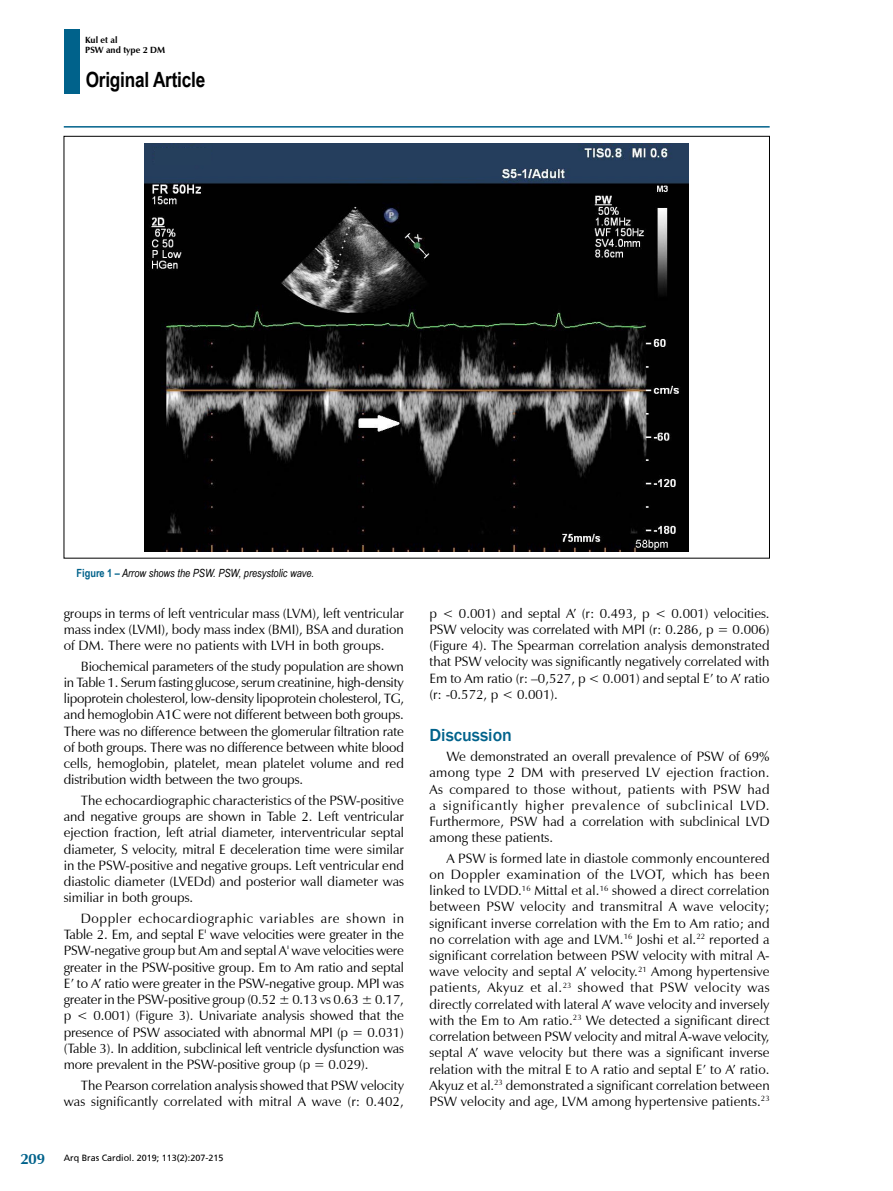
<style>
.page{position:relative;width:893px;height:1191px;background:#fff}
.page>*{position:absolute;margin:0;border:0;box-sizing:border-box;transform-origin:0 0}
.t1{font:700 21px "Arial Narrow";letter-spacing:-.01em;color:#000}
.t2{font:500 18px "Franklin Gothic";color:#00628b}
.t3{font:700 15px "Zapf Humanist 601 BT";color:#00628b}
.t4{font:13.5px/16.2px "Zapf Humanist 601 BT";color:#000;text-align:justify}
.t5{font:italic 11.25px "Arial Narrow";color:#000}
.t6{font:9px "Frutiger";color:#000}
.t7{font:700 9px/10.8px "Zapf Humanist 601 BT";color:#000}
.s1{font-weight:700;font-style:normal;color:#00628b}
</style>
<div class="page">
<hr style="left:64px;top:126px;width:706px;height:2px;background:#00628b">
<div style="left:64px;top:29px;width:16px;height:65px;background:#00628b"></div>
<img style="left:145px;top:143px;width:544px;height:408px">
<div style="left:155px;top:148px;width:55px;height:16px;background:#253f5c"></div>
<p class="t7" style="left:85px;top:34px;width:81px">Kul et al<br>PSW and type 2 DM</p>
<h1 class="t1" style="left:86px;top:64px;width:121px">Original Article</h1>
<p class="t3" style="left:20px;top:1149px;width:26px">209</p>
<p class="t5" style="left:77px;top:565px;width:239px"><span class="s1">Figure 1 –</span> Arrow shows the PSW. PSW, presystolic wave.</p>
<p class="t4" style="left:64px;top:605px;width:342px">groups in terms of left ventricular mass (LVM), left ventricular mass index (LVMI), body mass index (BMI), BSA and duration of DM. There were no patients with LVH in both groups.</p>
<p class="t4" style="left:64px;top:658px;width:342px;text-indent:17px">Biochemical parameters of the study population are shown in Table 1. Serum fasting glucose, serum creatinine, high-density lipoprotein cholesterol, low-density lipoprotein cholesterol, TG, and hemoglobin A1C were not different between both groups.<br>There was no difference between the glomerular filtration rate of both groups. There was no difference between white blood cells, hemoglobin, platelet, mean platelet volume and red distribution width between the two groups.</p>
<p class="t4" style="left:64px;top:792px;width:342px;text-indent:17px">The echocardiographic characteristics of the PSW-positive and negative groups are shown in Table 2. Left ventricular ejection fraction, left atrial diameter, interventricular septal diameter, S velocity, mitral E deceleration time were similar in the PSW-positive and negative groups. Left ventricular end diastolic diameter (LVEDd) and posterior wall diameter was similiar in both groups.</p>
<p class="t4" style="left:64px;top:910px;width:342px;text-indent:17px">Doppler echocardiographic variables are shown in Table 2. Em, and septal E' wave velocities were greater in the PSW‑negative group but Am and septal A' wave velocities were greater in the PSW-positive group. Em to Am ratio and septal E’ to A’ ratio were greater in the PSW-negative group. MPI was greater in the PSW-positive group (0.52 ± 0.13 vs 0.63 ± 0.17, p &lt; 0.001) (Figure 3). Univariate analysis showed that the presence of PSW associated with abnormal MPI (p = 0.031) (Table 3). In addition, subclinical left ventricle dysfunction was more prevalent in the PSW-positive group (p = 0.029).</p>
<p class="t4" style="left:64px;top:1077px;width:342px;text-align:right">The Pearson correlation analysis showed that PSW velocity was significantly correlated with mitral A wave (r: 0.402,</p>
<p class="t6" style="left:64px;top:1153px;width:161px">Arq Bras Cardiol. 2019; 113(2):207-215</p>
<p class="t4" style="left:429px;top:605px;width:342px">p &lt; 0.001) and septal A’ (r: 0.493, p &lt; 0.001) velocities.<br>PSW velocity was correlated with MPI (r: 0.286, p = 0.006) (Figure 4). The Spearman correlation analysis demonstrated that PSW velocity was significantly negatively correlated with Em to Am ratio (r: –0,527, p &lt; 0.001) and septal E’ to A’ ratio (r: -0.572, p &lt; 0.001).</p>
<h2 class="t2" style="left:429px;top:723px;width:84px">Discussion</h2>
<p class="t4" style="left:429px;top:748px;width:342px;text-indent:17px">We demonstrated an overall prevalence of PSW of 69% among type 2 DM with preserved LV ejection fraction.<br>As compared to those without, patients with PSW had a significantly higher prevalence of subclinical LVD.<br>Furthermore, PSW had a correlation with subclinical LVD among these patients.</p>
<p class="t4" style="left:429px;top:850px;width:342px;text-indent:17px">A PSW is formed late in diastole commonly encountered on Doppler examination of the LVOT, which has been linked to LVDD.<sup>16</sup> Mittal et al.<sup>16</sup> showed a direct correlation between PSW velocity and transmitral A wave velocity; significant inverse correlation with the Em to Am ratio; and no correlation with age and LVM.<sup>16</sup> Joshi et al.<sup>22</sup> reported a significant correlation between PSW velocity with mitral A&shy;wave velocity and septal A’ velocity.<sup>21</sup> Among hypertensive patients, Akyuz et al.<sup>23</sup> showed that PSW velocity was directly correlated with lateral A’ wave velocity and inversely with the Em to Am ratio.<sup>23</sup> We detected a significant direct correlation between PSW velocity and mitral A-wave velocity, septal A’ wave velocity but there was a significant inverse relation with the mitral E to A ratio and septal E’ to A’ ratio.<br>Akyuz et al.<sup>23</sup> demonstrated a significant correlation between PSW velocity and age, LVM among hypertensive patients.<sup>23</sup></p>
</div>
